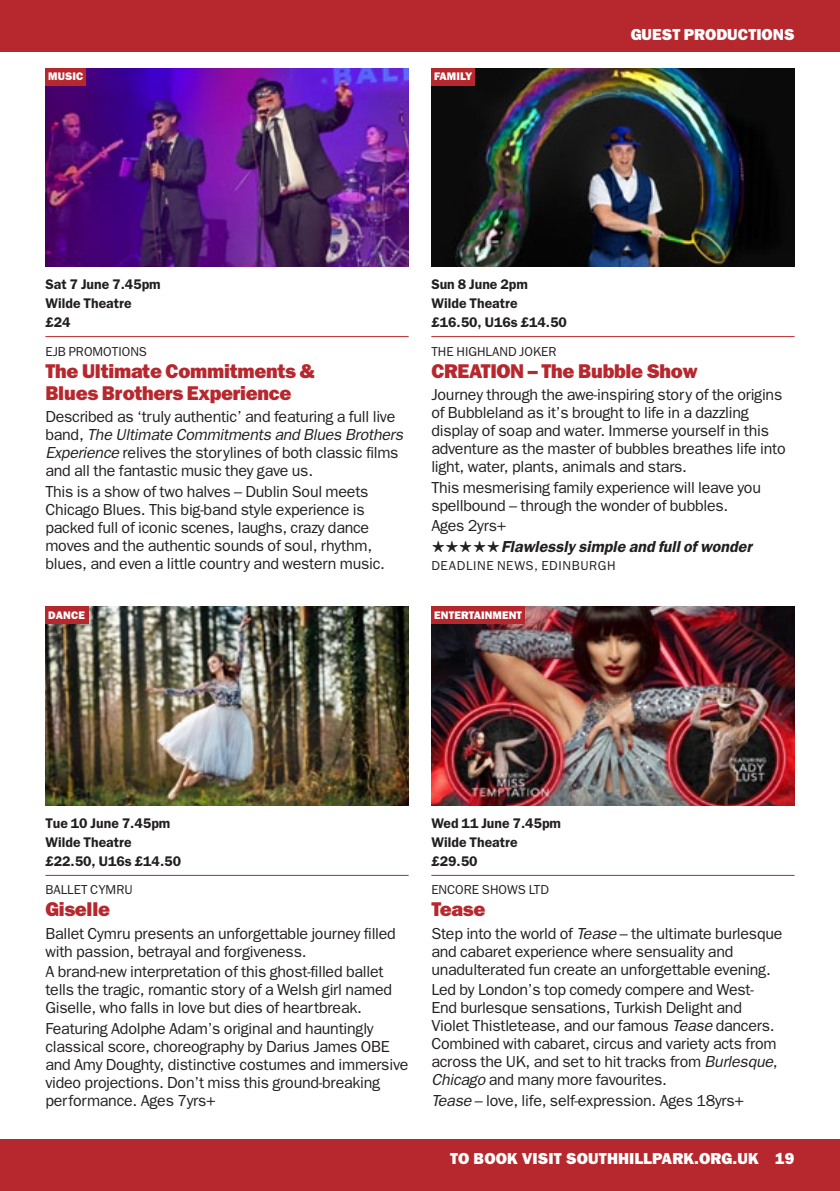
<style>
.page{position:relative;width:840px;height:1191px;background:#fff}
.page>*{position:absolute;margin:0;border:0;box-sizing:border-box;transform-origin:0 0}
.t1{font:800 20px/22px "Franklin Gothic";letter-spacing:-.015em;color:#b7282e}
.t2{font:16px/18px "Franklin Gothic";letter-spacing:-.015em;color:#231f20}
.t3{font:800 16px "Franklin Gothic";letter-spacing:.01em;color:#fff}
.t4{font:italic 600 16px "Franklin Gothic";color:#231f20}
.t5{font:600 14px/18.8px "Franklin Gothic";color:#231f20}
.t6{font:13px "Franklin Gothic";color:#231f20}
.t7{font:13px "Franklin Gothic";letter-spacing:.05em;color:#231f20}
.t8{font:800 11px "Franklin Gothic";letter-spacing:.01em;color:#fff}
.s1{font-style:italic}
</style>
<div class="page">
<div style="left:0;top:0;width:839px;height:51px;background:#b7282e"></div>
<div style="left:0;top:1140px;width:839px;height:51px;background:#b7282e"></div>
<img style="left:431px;top:607px;width:363px;height:198px">
<img style="left:45px;top:607px;width:363px;height:198px">
<img style="left:431px;top:68px;width:363px;height:198px">
<img style="left:45px;top:68px;width:363px;height:198px">
<hr style="left:431px;top:336px;width:363px;height:1px;background:#b7282e">
<hr style="left:431px;top:875px;width:363px;height:1px;background:#b7282e">
<hr style="left:45px;top:875px;width:363px;height:1px;background:#b7282e">
<hr style="left:45px;top:336px;width:363px;height:1px;background:#b7282e">
<div style="left:431px;top:68px;width:43px;height:17px;background:#b7282e"></div>
<div style="left:431px;top:607px;width:93px;height:17px;background:#b7282e"></div>
<div style="left:45px;top:607px;width:43px;height:17px;background:#b7282e"></div>
<div style="left:45px;top:68px;width:41px;height:17px;background:#b7282e"></div>
<p class="t8" style="left:48px;top:72px;width:37px">MUSIC</p>
<p class="t8" style="left:434px;top:72px;width:40px">FAMILY</p>
<p class="t3" style="left:630px;top:28px;width:165px">GUEST PRODUCTIONS</p>
<p class="t5" style="left:45px;top:276px;width:117px">Sat 7 June 7.45pm<br>Wilde Theatre<br>£24</p>
<p class="t6" style="left:45px;top:346px;width:103px">EJB PROMOTIONS</p>
<p class="t1" style="left:45px;top:361px;width:271px">The Ultimate Commitments &amp;<br>Blues Brothers Experience</p>
<p class="t2" style="left:45px;top:408px;width:359px">Described as ‘truly authentic’ and featuring a full live band, <span class="s1">The Ultimate Commitments and Blues Brothers Experience</span> relives the storylines of both classic films and all the fantastic music they gave us.</p>
<p class="t2" style="left:45px;top:483px;width:341px">This is a show of two halves – Dublin Soul meets Chicago Blues. This big-band style experience is packed full of iconic scenes, laughs, crazy dance moves and the authentic sounds of soul, rhythm, blues, and even a little country and western music.</p>
<p class="t5" style="left:431px;top:276px;width:137px">Sun 8 June 2pm<br>Wilde Theatre £16.50, U16s £14.50</p>
<p class="t6" style="left:431px;top:346px;width:127px">THE HIGHLAND JOKER</p>
<p class="t1" style="left:431px;top:361px;width:268px">CREATION – The Bubble Show</p>
<p class="t2" style="left:431px;top:386px;width:356px">Journey through the awe-inspiring story of the origins of Bubbleland as it’s brought to life in a dazzling display of soap and water. Immerse yourself in this adventure as the master of bubbles breathes life into light, water, plants, animals and stars.</p>
<p class="t2" style="left:431px;top:479px;width:331px">This mesmerising family experience will leave you spellbound – through the wonder of bubbles.</p>
<p class="t2" style="left:431px;top:518px;width:76px">Ages 2yrs+</p>
<p class="t4" style="left:431px;top:541px;width:322px">★★★★★ Flawlessly simple and full of wonder</p>
<p class="t7" style="left:431px;top:561px;width:186px">DEADLINE NEWS, EDINBURGH</p>
<p class="t8" style="left:48px;top:611px;width:38px">DANCE</p>
<p class="t8" style="left:434px;top:611px;width:89px">ENTERTAINMENT</p>
<p class="t5" style="left:45px;top:815px;width:137px">Tue 10 June 7.45pm<br>Wilde Theatre £22.50, U16s £14.50</p>
<p class="t6" style="left:45px;top:885px;width:89px">BALLET CYMRU</p>
<p class="t1" style="left:45px;top:899px;width:66px">Giselle</p>
<p class="t2" style="left:45px;top:925px;width:352px">Ballet Cymru presents an unforgettable journey filled with passion, betrayal and forgiveness.</p>
<p class="t2" style="left:45px;top:964px;width:348px">A brand-new interpretation of this ghost-filled ballet tells the tragic, romantic story of a Welsh girl named<br>Giselle, who falls in love but dies of heartbreak.</p>
<p class="t2" style="left:45px;top:1021px;width:364px">Featuring Adolphe Adam’s original and hauntingly classical score, choreography by Darius James OBE and Amy Doughty, distinctive costumes and immersive video projections. Don’t miss this ground-breaking performance. Ages 7yrs+</p>
<p class="t5" style="left:431px;top:815px;width:131px">Wed 11 June 7.45pm<br>Wilde Theatre £29.50</p>
<p class="t6" style="left:431px;top:885px;width:119px">ENCORE SHOWS LTD</p>
<p class="t1" style="left:431px;top:899px;width:56px">Tease</p>
<p class="t2" style="left:431px;top:925px;width:352px">Step into the world of <span class="s1">Tease</span> – the ultimate burlesque and cabaret experience where sensuality and unadulterated fun create an unforgettable evening.</p>
<p class="t2" style="left:431px;top:982px;width:347px">Led by London’s top comedy compere and West-End burlesque sensations, Turkish Delight and Violet Thistletease, and our famous <span class="s1">Tease</span> dancers.<br>Combined with cabaret, circus and variety acts from across the UK, and set to hit tracks from <span class="s1">Burlesque</span>, <span class="s1">Chicago</span> and many more favourites.</p>
<p class="t2" style="left:431px;top:1093px;width:314px"><span class="s1">Tease</span> – love, life, self-expression. Ages 18yrs+</p>
<p class="t3" style="left:450px;top:1152px;width:346px">TO BOOK VISIT SOUTHHILLPARK.ORG.UK 19</p>
</div>
